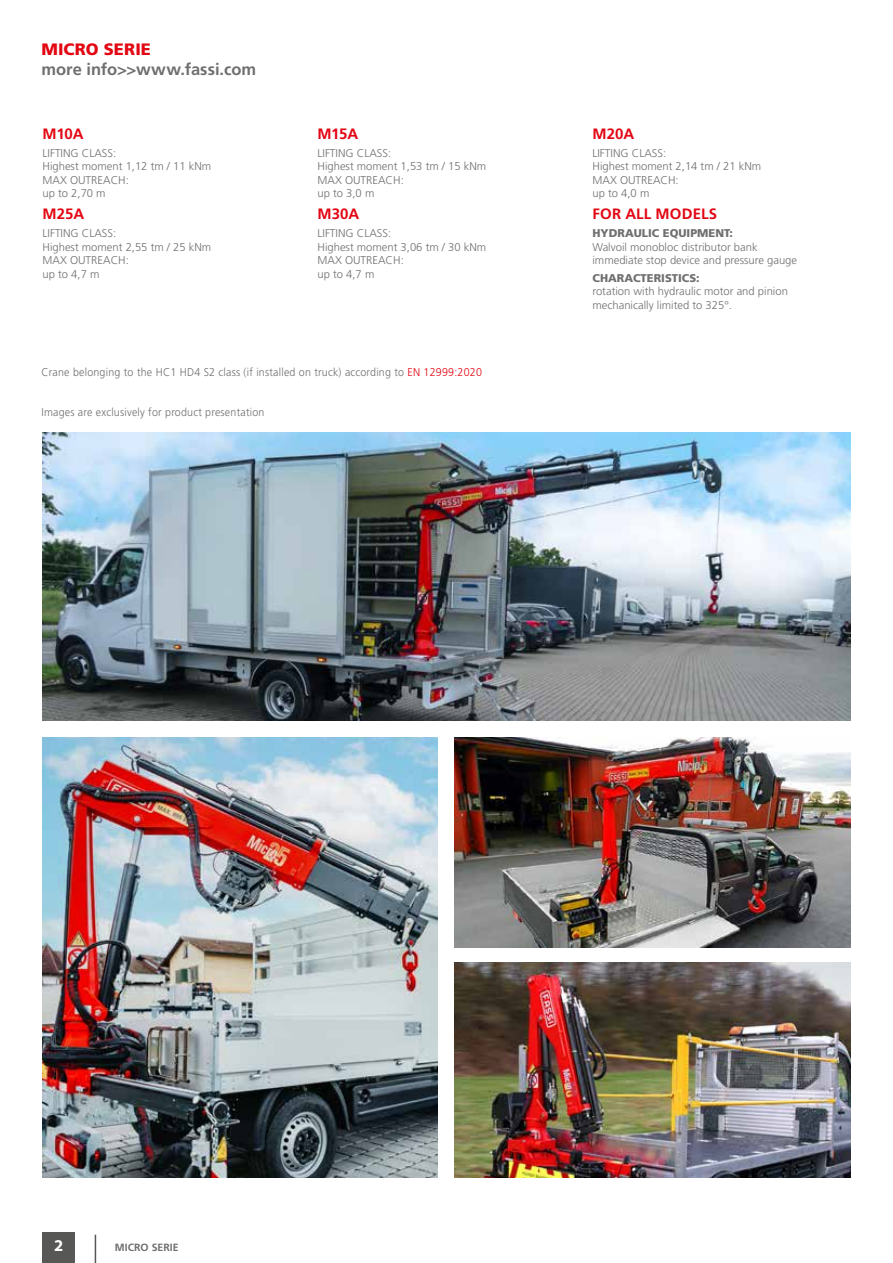
<style>
.page{position:relative;width:893px;height:1263px;background:#fff}
.page>*{position:absolute;margin:0;border:0;box-sizing:border-box;transform-origin:0 0}
.t1{font:700 16.5px "Frutiger";color:#706f6f}
.t2{font:900 16.5px "Frutiger";letter-spacing:.005em;color:#e30613}
.t3{font:700 16.5px "Myriad Pro";color:#fff}
.t4{font:700 15px "Frutiger";letter-spacing:.005em;color:#e30613}
.t5{font:300 11.25px/13.5px "Frutiger";color:#706f6f}
.t6{font:300 11.25px "Frutiger";letter-spacing:.02em;color:#706f6f;scale:.95 1}
.t7{font:900 11.25px "Frutiger";color:#706f6f}
.t8{font:700 10.5px "Frutiger";color:#706f6f}
.s1{color:#e30613}
</style>
<div class="page">
<img style="left:43px;top:737px;width:395px;height:441px">
<img style="left:43px;top:432px;width:807px;height:288px">
<img style="left:455px;top:737px;width:395px;height:210px">
<img style="left:455px;top:962px;width:395px;height:215px">
<svg style="left:95px;top:1235px;width:1px;height:28px"></svg>
<div style="left:43px;top:1233px;width:32px;height:30px;background:#575756"></div>
<h1 class="t2" style="left:41px;top:39px;width:111px">MICRO SERIE</h1>
<h1 class="t1" style="left:41px;top:59px;width:216px">more info&gt;&gt;www.fassi.com</h1>
<h2 class="t4" style="left:43px;top:125px;width:43px">M10A</h2>
<p class="t5" style="left:43px;top:146px;width:170px">LIFTING CLASS:<br>Highest moment 1,12 tm / 11 kNm<br>MAX OUTREACH:<br>up to 2,70 m</p>
<h2 class="t4" style="left:43px;top:205px;width:43px">M25A</h2>
<p class="t5" style="left:43px;top:226px;width:170px">LIFTING CLASS:<br>Highest moment 2,55 tm / 25 kNm<br>MAX OUTREACH:<br>up to 4,7 m</p>
<h2 class="t4" style="left:317px;top:125px;width:42px">M15A</h2>
<p class="t5" style="left:317px;top:146px;width:170px">LIFTING CLASS:<br>Highest moment 1,53 tm / 15 kNm<br>MAX OUTREACH:<br>up to 3,0 m</p>
<h2 class="t4" style="left:317px;top:205px;width:43px">M30A</h2>
<p class="t5" style="left:317px;top:226px;width:170px">LIFTING CLASS:<br>Highest moment 3,06 tm / 30 kNm<br>MAX OUTREACH:<br>up to 4,7 m</p>
<p class="t6" style="left:41px;top:365px;width:465px">Crane belonging to the HC1 HD4 S2 class (if installed on truck) according to <span class="s1">EN 12999:2020</span></p>
<p class="t6" style="left:41px;top:405px;width:236px">Images are exclusively for product presentation</p>
<h2 class="t4" style="left:592px;top:125px;width:43px">M20A</h2>
<p class="t5" style="left:592px;top:146px;width:170px">LIFTING CLASS:<br>Highest moment 2,14 tm / 21 kNm<br>MAX OUTREACH:<br>up to 4,0 m</p>
<h2 class="t4" style="left:592px;top:205px;width:126px">FOR ALL MODELS</h2>
<p class="t7" style="left:592px;top:226px;width:142px">HYDRAULIC EQUIPMENT:</p>
<p class="t5" style="left:592px;top:240px;width:206px">Walvoil monobloc distributor bank immediate stop device and pressure gauge</p>
<p class="t7" style="left:592px;top:271px;width:109px">CHARACTERISTICS:</p>
<p class="t5" style="left:592px;top:285px;width:197px">rotation with hydraulic motor and pinion mechanically limited to 325°.</p>
<h1 class="t3" style="left:54px;top:1235px;width:11px">2</h1>
<p class="t8" style="left:115px;top:1241px;width:65px">MICRO SERIE</p>
</div>
